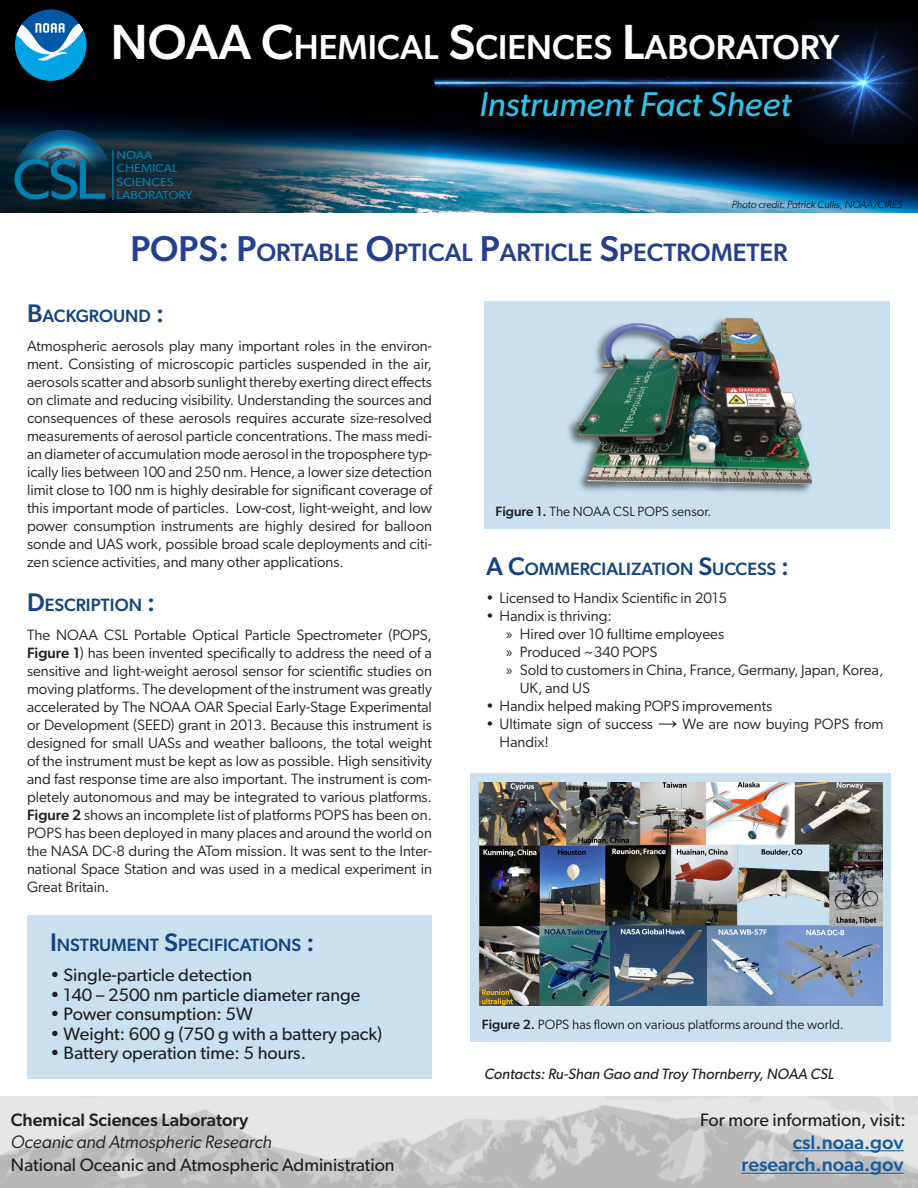
<style>
.page{position:relative;width:918px;height:1188px;background:#fff}
.page>*{position:absolute;margin:0;border:0;box-sizing:border-box;transform-origin:0 0}
.t1{font:500 59.85px "Merel";color:#0181af}
.t2{font:500 49.5px "Gibson";color:#fff}
.t3{font:500 34.65px "Gibson";color:#fff}
.t4{font:italic 34.5px "Gibson";color:#2fc2e8}
.t5{font:500 25.2px "Gibson";color:#253f8e}
.t6{font:500 19.5px "Gibson";color:#175d9e}
.t7{font:18px "Gibson";color:#231f20}
.t8{font:italic 18px "Gibson";color:#231f20}
.t9{font:500 18px "Gibson";color:#231f20}
.t10{font:500 17.85px "Gibson";color:#134580}
.t11{font:15px/18px "Gibson";color:#231f20;text-align:justify}
.t12{font:italic 15px "Gibson";color:#231f20}
.t13{font:13.5px "Gibson";color:#231f20}
.t14{font:11.7px/13.5px "Gibson";color:#0181af;scale:1.1 1}
.t15{font:italic 300 10.5px "Gibson";color:#000}
.s1{font-size:49.5px}
.s2{font-size:36px}
.s3{font-size:25.5px}
.s4{font-weight:500}
.s5{font-family:"Myriad Pro"}
.s6{font-family:"Arial";font-size:19.5px}
</style>
<div class="page">
<img style="left:0;top:0;width:918px;height:213px">
<img style="left:0;top:1097px;width:918px;height:91px">
<img style="left:414px;top:20px;width:504px;height:125px">
<svg style="left:0;top:43px;width:429px;height:170px;background:#12212a"></svg>
<img style="left:14px;top:130px;width:98px;height:46px">
<hr style="left:112px;top:150px;width:2px;height:50px;background:#0181af">
<hr style="left:793px;top:1150px;width:111px;height:1px;background:#175d9e">
<hr style="left:741px;top:1173px;width:163px;height:1px;background:#175d9e">
<img style="left:15px;top:9px;width:72px;height:72px;border-radius:36px">
<div style="left:27px;top:915px;width:405px;height:164px;background:#c9e1ef"></div>
<div style="left:471px;top:773px;width:420px;height:269px;background:#c9e1ef"></div>
<img style="left:478px;top:782px;width:405px;height:224px">
<div style="left:484px;top:301px;width:405px;height:228px;background:#c9e1ef"></div>
<img style="left:567px;top:318px;width:245px;height:175px">
<p class="t2" style="left:111px;top:13px;width:36px">NOAA</p>
<p class="t3" style="left:261px;top:27px;width:580px"><span class="s1">C</span>HEMICAL <span class="s1">S</span>CIENCES <span class="s1">L</span>ABORATORY</p>
<p class="t1" style="left:11px;top:133px;width:98px">CSL</p>
<p class="t14" style="left:117px;top:148px;width:71px">NOAA<br>CHEMICAL<br>SCIENCES<br>LABORATORY</p>
<p class="t4" style="left:479px;top:84px;width:314px">Instrument Fact Sheet</p>
<p class="t15" style="left:732px;top:198px;width:172px">Photo credit: Patrick Cullis, NOAA/CIRES</p>
<p class="t5" style="left:130px;top:237px;width:659px"><span class="s2">POPS: P</span>ORTABLE <span class="s2">O</span>PTICAL <span class="s2">P</span>ARTICLE <span class="s2">S</span>PECTROMETER</p>
<p class="t10" style="left:27px;top:305px;width:139px"><span class="s3">B</span>ACKGROUND <span class="s3">:</span></p>
<p class="t11" style="left:27px;top:336px;width:407px">Atmospheric aerosols play many important roles in the environ&shy;ment. Consisting of microscopic particles suspended in the air, aerosols scatter and absorb sunlight thereby exerting direct effects on climate and reducing visibility. Understanding the sources and consequences of these aerosols requires accurate size-resolved measurements of aerosol particle concentrations. The mass medi&shy;an diameter of accumulation mode aerosol in the troposphere typ&shy;ically lies between 100 and 250 nm. Hence, a lower size detection limit close to 100 nm is highly desirable for significant coverage of this important mode of particles. Low-cost, light-weight, and low power consumption instruments are highly desired for balloon sonde and UAS work, possible broad scale deployments and citi&shy;zen science activities, and many other applications.</p>
<p class="t10" style="left:27px;top:595px;width:130px"><span class="s3">D</span>ESCRIPTION <span class="s3">:</span></p>
<p class="t11" style="left:27px;top:626px;width:407px">The NOAA CSL Portable Optical Particle Spectrometer (POPS, <span class="s4">Figure 1</span>) has been invented specifically to address the need of a sensitive and light-weight aerosol sensor for scientific studies on moving platforms. The development of the instrument was greatly accelerated by The NOAA OAR Special Early-Stage Experimental or Development (SEED) grant in 2013. Because this instrument is designed for small UASs and weather balloons, the total weight of the instrument must be kept as low as possible. High sensitivity and fast response time are also important. The instrument is com&shy;pletely autonomous and may be integrated to various platforms.<br><span class="s4">Figure 2</span> shows an incomplete list of platforms POPS has been on.<br>POPS has been deployed in many places and around the world on the NASA DC-8 during the ATom mission. It was sent to the Inter&shy;national Space Station and was used in a medical experiment in Great Britain.</p>
<p class="t10" style="left:50px;top:935px;width:266px"><span class="s3">I</span> NSTRUMENT <span class="s3">S</span>PECIFICATIONS <span class="s3">:</span></p>
<p class="t7" style="left:50px;top:964px;width:204px">• Single-particle detection</p>
<p class="t7" style="left:50px;top:984px;width:312px">• 140 – 2500 nm particle diameter range</p>
<p class="t7" style="left:50px;top:1003px;width:204px">• Power consumption: 5W</p>
<p class="t7" style="left:50px;top:1023px;width:334px">• Weight: 600 g (750 g with a battery pack)</p>
<p class="t7" style="left:50px;top:1042px;width:258px">• Battery operation time: 5 hours.</p>
<p class="t9" style="left:11px;top:1109px;width:239px">Chemical Sciences Laboratory</p>
<p class="t8" style="left:11px;top:1131px;width:262px">Oceanic and Atmospheric Research</p>
<p class="t7" style="left:11px;top:1154px;width:385px">National Oceanic and Atmospheric Administration</p>
<p class="t13" style="left:495px;top:504px;width:217px"><span class="s4">Figure 1.</span> The NOAA CSL POPS sensor.</p>
<p class="t10" style="left:486px;top:558px;width:305px"><span class="s3">A C</span>OMMERCIALIZATION <span class="s3">S</span>UCCESS <span class="s3">:</span></p>
<p class="t11" style="left:486px;top:588px;width:242px">• Licensed to Handix Scientific in 2015</p>
<p class="t11" style="left:486px;top:606px;width:127px">• Handix is thriving:</p>
<p class="t11" style="left:506px;top:624px;width:219px"><span class="s5">»</span> Hired over 10 fulltime employees</p>
<p class="t11" style="left:506px;top:642px;width:153px"><span class="s5">»</span> Produced ~340 POPS</p>
<p class="t11" style="left:520px;top:660px;width:365px;text-indent:-14px"><span class="s5">»</span> Sold to customers in China, France, Germany, Japan, Korea,<br>UK, and US</p>
<p class="t11" style="left:486px;top:696px;width:288px">• Handix helped making POPS improvements</p>
<p class="t11" style="left:500px;top:714px;width:385px;text-indent:-14px">• Ultimate sign of success <span class="s6">→</span> We are now buying POPS from<br>Handix!</p>
<p class="t13" style="left:482px;top:1016px;width:363px"><span class="s4">Figure 2.</span> POPS has flown on various platforms around the world.</p>
<p class="t12" style="left:484px;top:1064px;width:351px">Contacts: Ru-Shan Gao and Troy Thornberry, NOAA CSL</p>
<p class="t7" style="left:700px;top:1109px;width:207px">For more information, visit:</p>
<p class="t6" style="left:793px;top:1130px;width:112px">csl.noaa.gov</p>
<p class="t6" style="left:741px;top:1153px;width:164px">research.noaa.gov</p>
</div>
